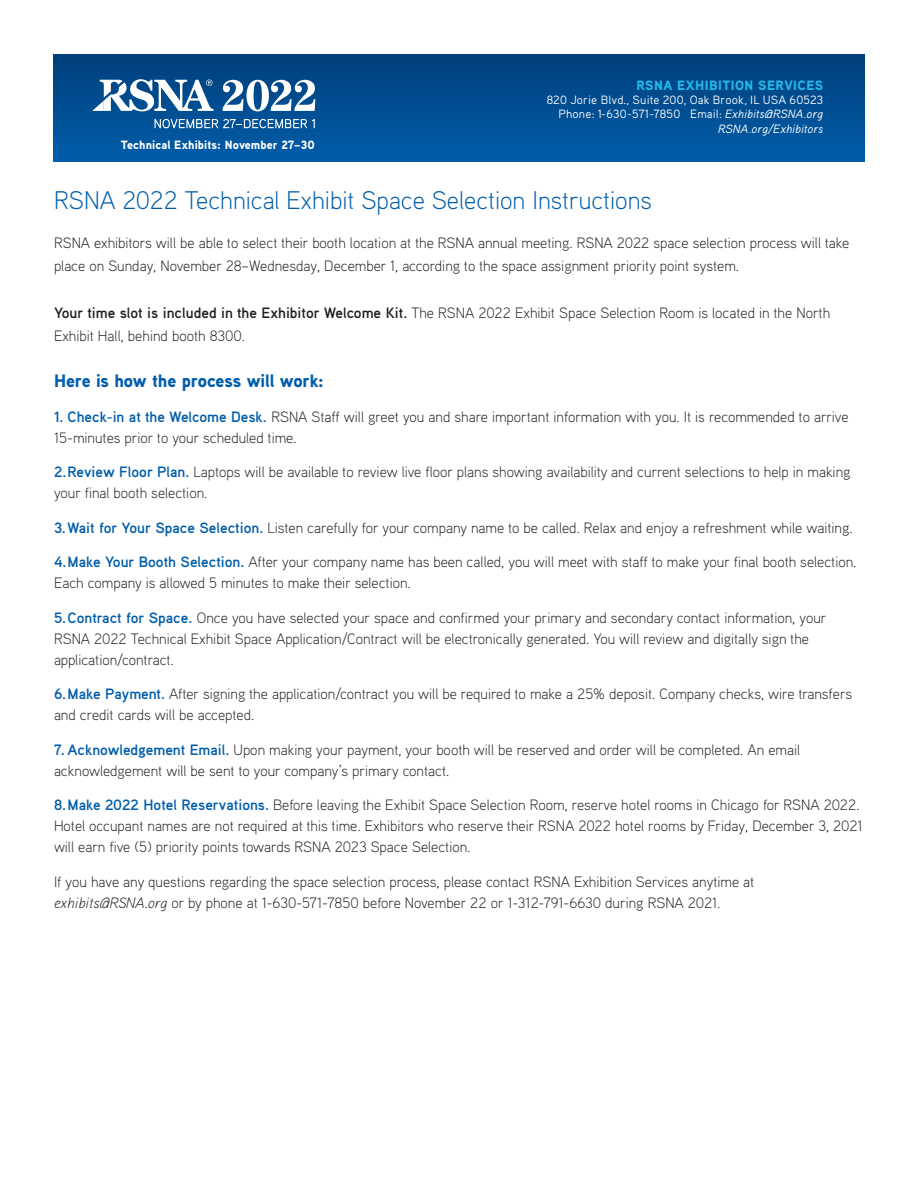
<style>
.page{position:relative;width:918px;height:1188px;background:#fff}
.page>*{position:absolute;margin:0;border:0;box-sizing:border-box;transform-origin:0 0}
.t1{font:300 25.5px "Aaux Pro OT";color:#015dab}
.t2{font:900 18px "Aaux Pro OT";letter-spacing:-.005em;color:#015dab}
.Body_Copy{font:300 15px/21px "Aaux Pro OT";color:#231f20}
.t3{font:900 13.5px "Aaux Pro OT";letter-spacing:.035em;color:#26b6ea}
.t4{font:12px/14.4px "Aaux Pro OT";letter-spacing:.01em;color:#fff;text-align:right}
.t5{font:900 12px "Aaux Pro OT";letter-spacing:.01em;color:#fff}
.s1{font-style:italic}
.s2{font-weight:700}
.s3{font-weight:700;color:#015dab}
</style>
<div class="page">
<div style="left:54px;top:54px;width:810px;height:108px;background:linear-gradient(to bottom,#003f7a,#015da9)"></div>
<svg style="left:154px;top:119px;width:161px;height:9px"></svg>
<svg style="left:92px;top:73px;width:122px;height:39px"></svg>
<svg style="left:223px;top:80px;width:92px;height:31px"></svg>
<p class="t5" style="left:121px;top:137px;width:196px">Technical Exhibits: November 27–30</p>
<p class="t3" style="left:636px;top:76px;width:188px">RSNA EXHIBITION SERVICES</p>
<p class="t4" style="left:547px;top:92px;width:278px">820 Jorie Blvd., Suite 200, Oak Brook, IL USA 60523<br>Phone: 1-630-571-7850 Email: <span class="s1">Exhibits@RSNA.org<br>RSNA.org/Exhibitors</span></p>
<h1 class="t1" style="left:54px;top:184px;width:599px">RSNA 2022 Technical Exhibit Space Selection Instructions</h1>
<p class="Body_Copy" style="left:54px;top:232px;width:797px">RSNA exhibitors will be able to select their booth location at the RSNA annual meeting. RSNA 2022 space selection process will take</p>
<p class="Body_Copy" style="left:54px;top:255px;width:687px">place on Sunday, November 28–Wednesday, December 1, according to the space assignment priority point system.</p>
<p class="Body_Copy" style="left:54px;top:301px;width:778px"><span class="s2">Your time slot is included in the Exhibitor Welcome Kit.</span> The RSNA 2022 Exhibit Space Selection Room is located in the North</p>
<p class="Body_Copy" style="left:54px;top:325px;width:193px">Exhibit Hall, behind booth 8300.</p>
<h2 class="t2" style="left:54px;top:369px;width:271px">Here is how the process will work:</h2>
<p class="Body_Copy" style="left:54px;top:405px;width:796px"><span class="s3">1. Check-in at the Welcome Desk.</span> RSNA Staff will greet you and share important information with you. It is recommended to arrive<br>15-minutes prior to your scheduled time.</p>
<p class="Body_Copy" style="left:54px;top:461px;width:798px"><span class="s3">2.Review Floor Plan.</span> Laptops will be available to review live floor plans showing availability and current selections to help in making your final booth selection.</p>
<p class="Body_Copy" style="left:54px;top:516px;width:800px"><span class="s3">3.Wait for Your Space Selection.</span> Listen carefully for your company name to be called. Relax and enjoy a refreshment while waiting.</p>
<p class="Body_Copy" style="left:54px;top:551px;width:804px"><span class="s3">4.Make Your Booth Selection.</span> After your company name has been called, you will meet with staff to make your final booth selection.<br>Each company is allowed 5 minutes to make their selection.</p>
<p class="Body_Copy" style="left:54px;top:606px;width:774px"><span class="s3">5.Contract for Space.</span> Once you have selected your space and confirmed your primary and secondary contact information, your<br>RSNA 2022 Technical Exhibit Space Application/Contract will be electronically generated. You will review and digitally sign the application/contract.</p>
<p class="Body_Copy" style="left:54px;top:683px;width:800px"><span class="s3">6.Make Payment.</span> After signing the application/contract you will be required to make a 25% deposit. Company checks, wire transfers and credit cards will be accepted.</p>
<p class="Body_Copy" style="left:54px;top:738px;width:748px"><span class="s3">7. Acknowledgement Email.</span> Upon making your payment, your booth will be reserved and order will be completed. An email acknowledgement will be sent to your company’s primary contact.</p>
<p class="Body_Copy" style="left:54px;top:794px;width:810px"><span class="s3">8.Make 2022 Hotel Reservations.</span> Before leaving the Exhibit Space Selection Room, reserve hotel rooms in Chicago for RSNA 2022.<br>Hotel occupant names are not required at this time. Exhibitors who reserve their RSNA 2022 hotel rooms by Friday, December 3, 2021 will earn five (5) priority points towards RSNA 2023 Space Selection.</p>
<p class="Body_Copy" style="left:54px;top:870px;width:702px">If you have any questions regarding the space selection process, please contact RSNA Exhibition Services anytime at <span class="s1">exhibits@RSNA.org</span> or by phone at 1-630-571-7850 before November 22 or 1-312-791-6630 during RSNA 2021.</p>
</div>
